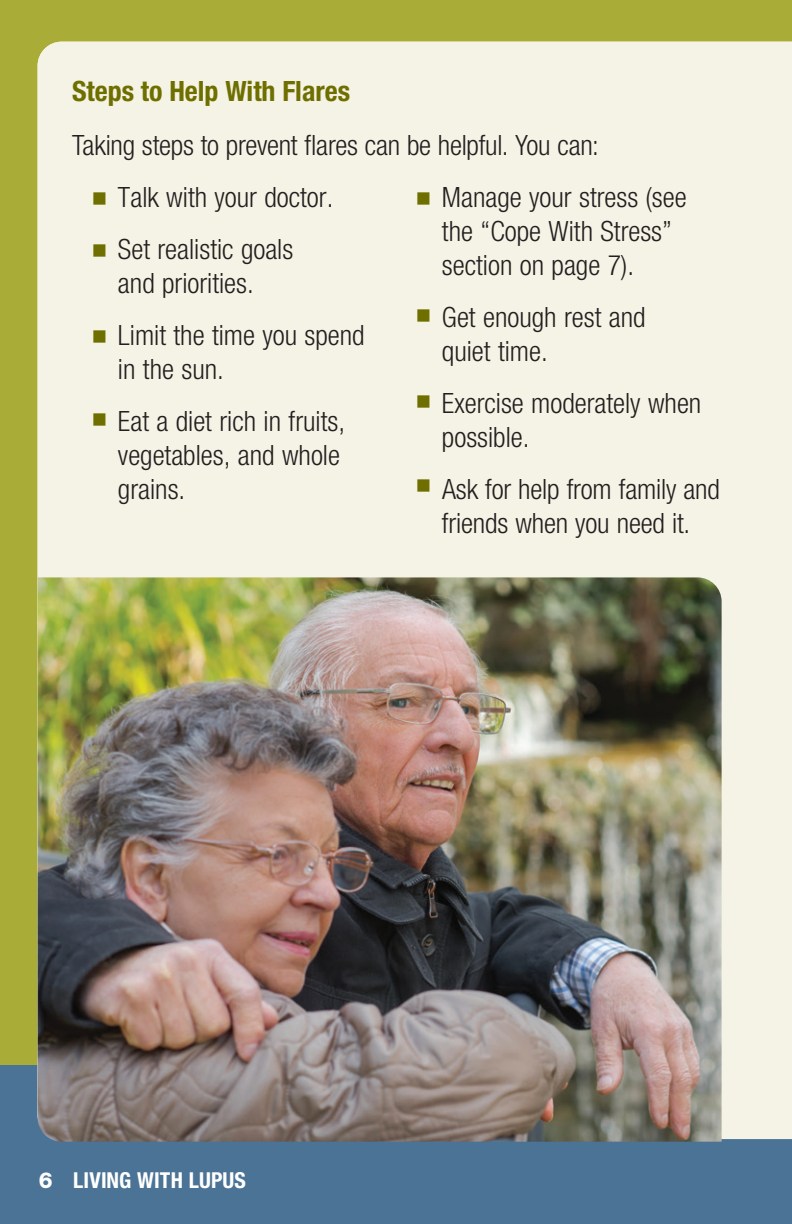
<style>
.page{position:relative;width:792px;height:1224px;background:#fff}
.page>*{position:absolute;margin:0;border:0;box-sizing:border-box;transform-origin:0 0}
.t1{font:300 condensed 28px/34px "Helvetica Neue LT Std";color:#231f20}
.t2{font:700 condensed 28px "Helvetica Neue LT Std";color:#6f6f00}
.t3{font:700 condensed 22px "Helvetica Neue LT Std";letter-spacing:.005em;color:#fff}
.s1{font-family:"Arial Unicode MS";font-weight:400;font-stretch:normal;color:#6f6f00}
.s2{font-weight:800;font-stretch:normal}
</style>
<div class="page">
<div style="left:0;top:0;width:792px;height:1084px;background:#a9ac36"></div>
<div style="left:0;top:1066px;width:792px;height:158px;background:#4b7396"></div>
<div style="left:38px;top:42px;width:754px;height:1097px;background:#f4f3e5"></div>
<img style="left:38px;top:577px;width:684px;height:565px">
<h3 class="t2" style="left:72px;top:74px;width:280px">Steps to Help With Flares</h3>
<p class="t1" style="left:72px;top:128px;width:528px">Taking steps to prevent flares can be helpful. You can:</p>
<p class="t1" style="left:91px;top:180px;width:244px"><span class="s1">■</span> Talk with your doctor.</p>
<p class="t1" style="left:91px;top:232px;width:204px;text-align:center"><span class="s1">■</span> Set realistic goals and priorities.</p>
<p class="t1" style="left:118px;top:318px;width:248px;text-indent:-27px"><span class="s1">■</span> Limit the time you spend in the sun.</p>
<p class="t1" style="left:118px;top:404px;width:229px;text-indent:-27px"><span class="s1">■</span> Eat a diet rich in fruits, vegetables, and whole grains.</p>
<p class="t1" style="left:442px;top:180px;width:246px;text-indent:-27px"><span class="s1">■</span> Manage your stress (see the “Cope With Stress” section on page 7).</p>
<p class="t1" style="left:442px;top:300px;width:205px;text-indent:-27px"><span class="s1">■</span> Get enough rest and quiet time.</p>
<p class="t1" style="left:442px;top:386px;width:261px;text-indent:-27px"><span class="s1">■</span> Exercise moderately when possible.</p>
<p class="t1" style="left:415px;top:472px;width:306px;text-align:center"><span class="s1">■</span> Ask for help from family and friends when you need it.</p>
<p class="t3" style="left:39px;top:1167px;width:209px"><span class="s2">6</span> LIVING WITH LUPUS</p>
</div>
